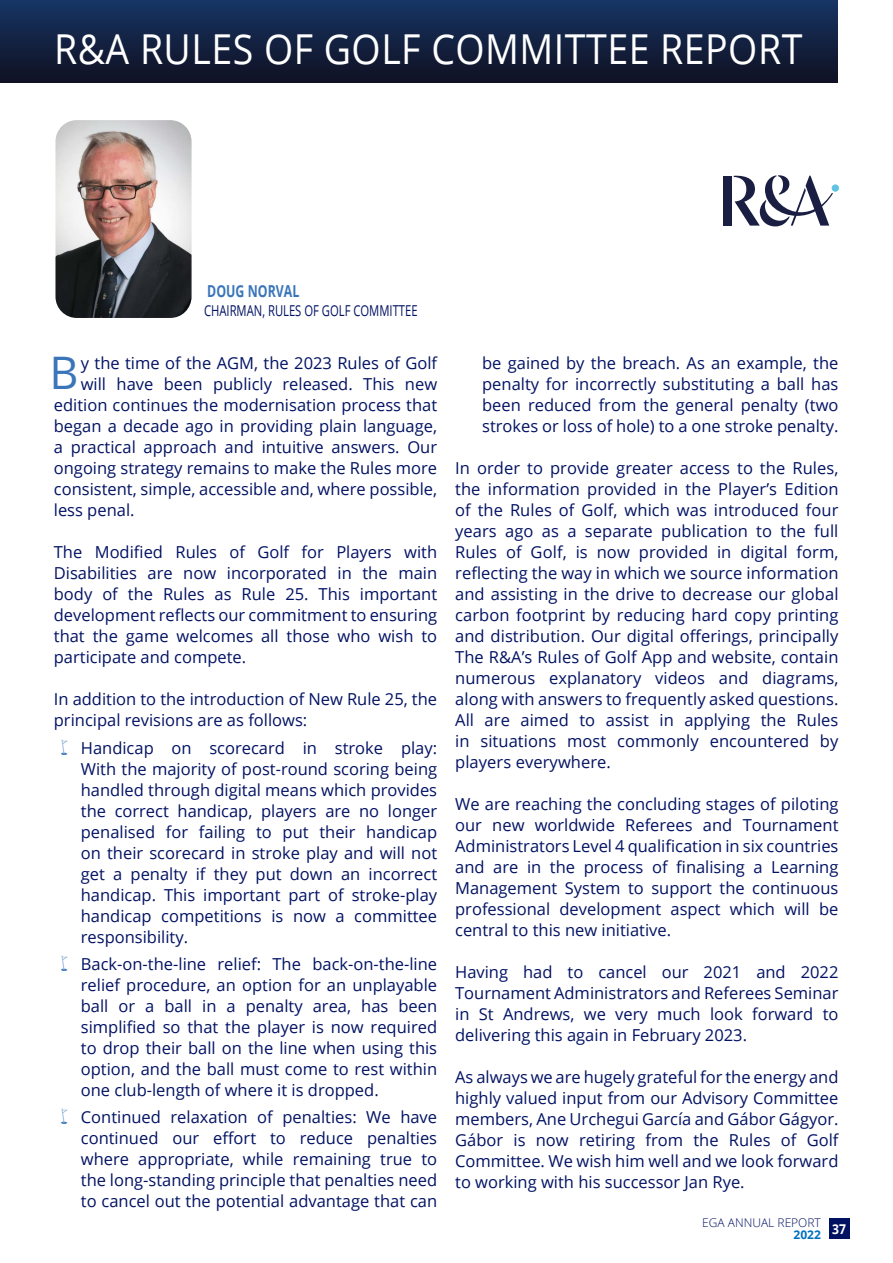
<style>
.page{position:relative;width:893px;height:1263px;background:#fff}
.page>*{position:absolute;margin:0;border:0;box-sizing:border-box;transform-origin:0 0}
.t1{font:44.85px "Open Sans";color:#3a75ba}
.t2{font:41.25px "Open Sans";letter-spacing:.015em;color:#fff;scale:.91 1}
.t3{font:16.5px/21px "Open Sans";color:#021263;text-align:justify}
.t4{font:700 16.5px "Open Sans";color:#3a75ba;scale:.75 1}
.t5{font:15px "Open Sans";color:#021263;scale:.75 1}
.t6{font:700 13.5px "Open Sans";color:#fff;scale:.9 1}
.t7{font:300 12px "Open Sans";color:#021263}
.t8{font:700 12px "Open Sans";color:#0070c0}
</style>
<div class="page">
<div style="left:829px;top:1218px;width:20px;height:21px;background:#021263"></div>
<div style="left:0;top:0;width:838px;height:82px;background:linear-gradient(to bottom,#173464,#101123)"></div>
<div style="left:832px;top:184px;width:7px;height:8px;background:#5fc4e1;border-radius:50%"></div>
<div style="left:723px;top:176px;width:9px;height:50px;background:#191e42"></div>
<svg style="left:734px;top:175px;width:99px;height:51px"></svg>
<img style="left:55px;top:120px;width:137px;height:198px">
<h2 class="t2" style="left:54px;top:21px;width:824px">R&amp;A RULES OF GOLF COMMITTEE REPORT</h2>
<p class="t4" style="left:207px;top:279px;width:124px">DOUG NORVAL</p>
<p class="t5" style="left:204px;top:300px;width:286px">CHAIRMAN, RULES OF GOLF COMMITTEE</p>
<h1 class="t1" style="left:49px;top:342px;width:31px">B</h1>
<p class="t3" style="left:81px;top:352px;width:358px">y the time of the AGM, the 2023 Rules of Golf</p>
<p class="t3" style="left:81px;top:373px;width:358px">will have been publicly released. This new</p>
<p class="t3" style="left:54px;top:394px;width:385px">edition continues the modernisation process that</p>
<p class="t3" style="left:54px;top:415px;width:385px">began a decade ago in providing plain language,</p>
<p class="t3" style="left:54px;top:436px;width:385px">a practical approach and intuitive answers. Our</p>
<p class="t3" style="left:54px;top:457px;width:385px">ongoing strategy remains to make the Rules more</p>
<p class="t3" style="left:54px;top:478px;width:385px">consistent, simple, accessible and, where possible,</p>
<p class="t3" style="left:54px;top:499px;width:82px">less penal.</p>
<p class="t3" style="left:54px;top:541px;width:385px">The Modified Rules of Golf for Players with Disabilities are now incorporated in the main body of the Rules as Rule 25. This important development reflects our commitment to ensuring that the game welcomes all those who wish to participate and compete.</p>
<p class="t3" style="left:54px;top:688px;width:385px">In addition to the introduction of New Rule 25, the principal revisions are as follows:</p>
<p class="t3" style="left:81px;top:737px;width:358px">Handicap on scorecard in stroke play:<br>With the majority of post-round scoring being handled through digital means which provides the correct handicap, players are no longer penalised for failing to put their handicap on their scorecard in stroke play and will not get a penalty if they put down an incorrect handicap. This important part of stroke-play handicap competitions is now a committee responsibility.</p>
<p class="t3" style="left:81px;top:953px;width:358px">Back-on-the-line relief: The back-on-the-line relief procedure, an option for an unplayable ball or a ball in a penalty area, has been simplified so that the player is now required to drop their ball on the line when using this option, and the ball must come to rest within one club-length of where it is dropped.</p>
<p class="t3" style="left:81px;top:1106px;width:358px">Continued relaxation of penalties: We have continued our effort to reduce penalties where appropriate, while remaining true to the long-standing principle that penalties need to cancel out the potential advantage that can</p>
<p class="t3" style="left:482px;top:352px;width:358px">be gained by the breach. As an example, the penalty for incorrectly substituting a ball has been reduced from the general penalty (two strokes or loss of hole) to a one stroke penalty.</p>
<p class="t3" style="left:455px;top:457px;width:385px">In order to provide greater access to the Rules, the information provided in the Player’s Edition of the Rules of Golf, which was introduced four years ago as a separate publication to the full Rules of Golf, is now provided in digital form, reflecting the way in which we source information and assisting in the drive to decrease our global carbon footprint by reducing hard copy printing and distribution. Our digital offerings, principally The R&amp;A’s Rules of Golf App and website, contain numerous explanatory videos and diagrams, along with answers to frequently asked questions.<br>All are aimed to assist in applying the Rules in situations most commonly encountered by players everywhere.</p>
<p class="t3" style="left:455px;top:793px;width:385px">We are reaching the concluding stages of piloting our new worldwide Referees and Tournament Administrators Level 4 qualification in six countries and are in the process of finalising a Learning Management System to support the continuous professional development aspect which will be central to this new initiative.</p>
<p class="t3" style="left:455px;top:961px;width:385px">Having had to cancel our 2021 and 2022<br>Tournament Administrators and Referees Seminar in St Andrews, we very much look forward to delivering this again in February 2023.</p>
<p class="t3" style="left:455px;top:1066px;width:385px">As always we are hugely grateful for the energy and highly valued input from our Advisory Committee members, Ane Urchegui García and Gábor Gágyor.<br>Gábor is now retiring from the Rules of Golf Committee. We wish him well and we look forward to working with his successor Jan Rye.</p>
<p class="t7" style="left:702px;top:1214px;width:120px">EGA ANNUAL REPORT</p>
<p class="t8" style="left:793px;top:1226px;width:29px">2022</p>
<p class="t6" style="left:832px;top:1220px;width:17px">37</p>
</div>
